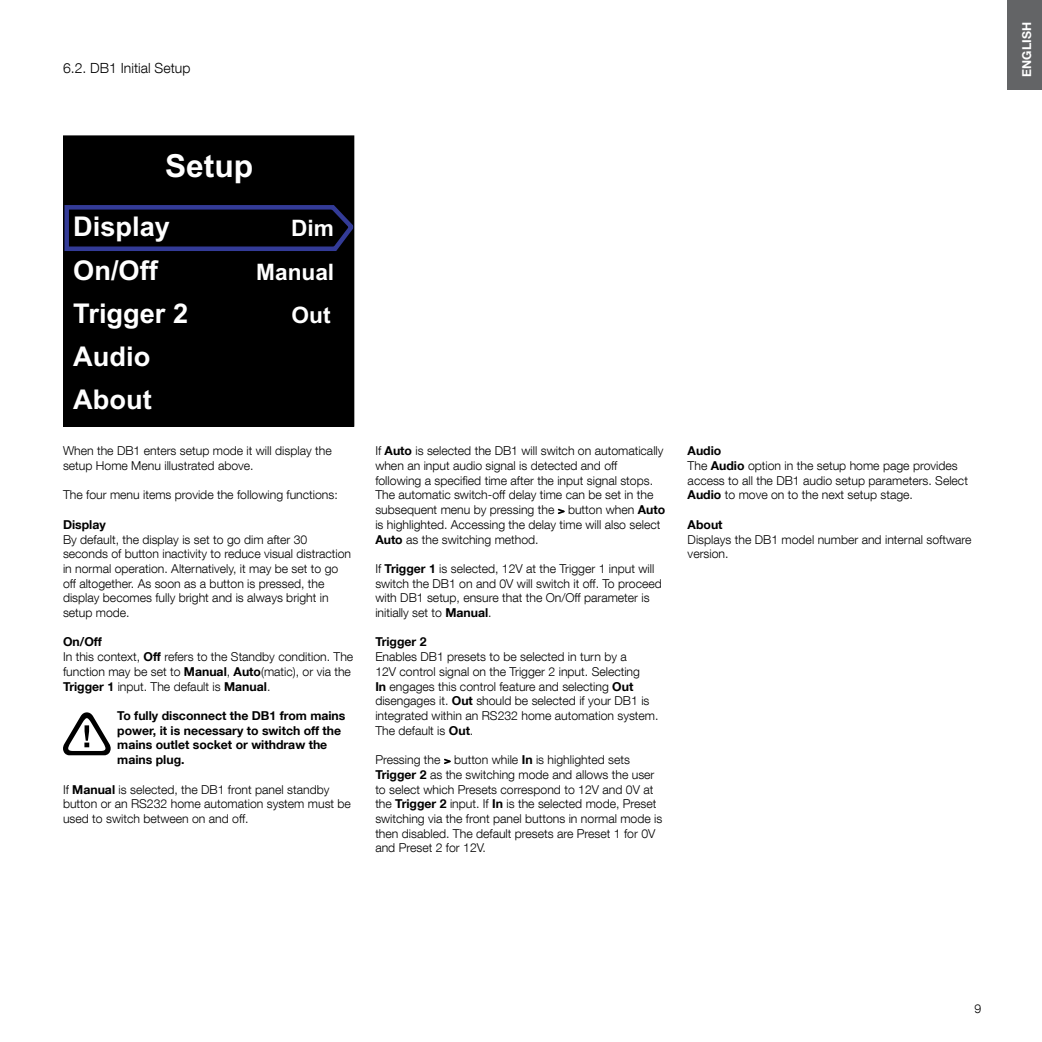
<style>
.page{position:relative;width:1042px;height:1042px;background:#fff}
.page>*{position:absolute;margin:0;border:0;box-sizing:border-box;transform-origin:0 0}
.t1{font:700 31.68px "Arial";color:#fff}
.t2{font:700 27.12px/43.1px "Arial";color:#fff}
.t3{font:700 22.75px "Arial";color:#fff}
.t4{font:300 14px "Helvetica Neue LT Com";color:#000}
.t5{font:300 12.25px/14.7px "Helvetica Neue LT Com";color:#000}
.t6{font:700 12.25px/14.7px "Helvetica Neue LT Com";color:#000}
.t7{font:700 12.25px "Helvetica Neue LT Com";color:#fff}
.s1{font-weight:700}
</style>
<div class="page">
<div style="left:1007px;top:0;width:35px;height:89px;background:#636466"></div>
<svg style="left:557px;top:508px;width:8px;height:6px"></svg>
<svg style="left:444px;top:758px;width:7px;height:6px"></svg>
<svg style="left:63px;top:712px;width:48px;height:43px"></svg>
<div style="left:64px;top:136px;width:290px;height:290px;background:#000"></div>
<svg style="left:65px;top:205px;width:287px;height:46px"></svg>
<div style="left:63px;top:135px;width:291px;height:292px;border:1px solid #000"></div>
<p class="t4" style="left:63px;top:59px;width:129px">6.2. DB1 Initial Setup</p>
<h1 class="t1" style="left:165px;top:145px;width:90px">Setup</h1>
<h2 class="t2" style="left:73px;top:206px;width:98px">Display</h2>
<h3 class="t3" style="left:291px;top:213px;width:44px">Dim</h3>
<h2 class="t2" style="left:73px;top:249px;width:86px">On/Off</h2>
<h3 class="t3" style="left:256px;top:256px;width:80px">Manual</h3>
<h2 class="t2" style="left:73px;top:292px;width:116px">Trigger 2</h2>
<h3 class="t3" style="left:291px;top:300px;width:41px">Out</h3>
<h2 class="t2" style="left:73px;top:335px;width:80px">Audio<br>About</h2>
<p class="t5" style="left:63px;top:443px;width:270px">When the DB1 enters setup mode it will display the setup Home Menu illustrated above.</p>
<p class="t5" style="left:63px;top:487px;width:276px">The four menu items provide the following functions:</p>
<p class="t6" style="left:63px;top:517px;width:44px">Display</p>
<p class="t5" style="left:63px;top:531px;width:290px">By default, the display is set to go dim after 30 seconds of button inactivity to reduce visual distraction in normal operation. Alternatively, it may be set to go off altogether. As soon as a button is pressed, the display becomes fully bright and is always bright in setup mode.</p>
<p class="t5" style="left:63px;top:634px;width:292px"><span class="s1">On/Off<br></span>In this context, <span class="s1">Off</span> refers to the Standby condition. The function may be set to <span class="s1">Manual</span>, <span class="s1">Auto</span>(matic), or via the <span class="s1">Trigger 1</span> input. The default is <span class="s1">Manual</span>.</p>
<p class="t6" style="left:117px;top:708px;width:230px">To fully disconnect the DB1 from mains power, it is necessary to switch off the mains outlet socket or withdraw the mains plug.</p>
<p class="t5" style="left:63px;top:781px;width:289px">If <span class="s1">Manual</span> is selected, the DB1 front panel standby button or an RS232 home automation system must be used to switch between on and off.</p>
<p class="t5" style="left:375px;top:443px;width:291px">If <span class="s1">Auto</span> is selected the DB1 will switch on automatically when an input audio signal is detected and off following a specified time after the input signal stops.<br>The automatic switch-off delay time can be set in the subsequent menu by pressing the button when <span class="s1">Auto </span>is highlighted. Accessing the delay time will also select <span class="s1">Auto</span> as the switching method.</p>
<p class="t5" style="left:375px;top:561px;width:288px">If <span class="s1">Trigger 1</span> is selected, 12V at the Trigger 1 input will switch the DB1 on and 0V will switch it off. To proceed with DB1 setup, ensure that the On/Off parameter is initially set to <span class="s1">Manual</span>.</p>
<p class="t6" style="left:375px;top:634px;width:53px">Trigger 2</p>
<p class="t5" style="left:375px;top:649px;width:285px">Enables DB1 presets to be selected in turn by a<br>12V control signal on the Trigger 2 input. Selecting<br><span class="s1">In</span> engages this control feature and selecting <span class="s1">Out </span>disengages it. <span class="s1">Out</span> should be selected if your DB1 is integrated within an RS232 home automation system.<br>The default is <span class="s1">Out</span>.</p>
<p class="t5" style="left:375px;top:752px;width:289px">Pressing the button while <span class="s1">In</span> is highlighted sets <span class="s1">Trigger 2</span> as the switching mode and allows the user to select which Presets correspond to 12V and 0V at the <span class="s1">Trigger 2</span> input. If <span class="s1">In</span> is the selected mode, Preset switching via the front panel buttons in normal mode is then disabled. The default presets are Preset 1 for 0V and Preset 2 for 12V.</p>
<p class="t5" style="left:687px;top:443px;width:282px"><span class="s1">Audio<br></span>The <span class="s1">Audio</span> option in the setup home page provides access to all the DB1 audio setup parameters. Select <span class="s1">Audio</span> to move on to the next setup stage.</p>
<p class="t6" style="left:687px;top:517px;width:36px">About</p>
<p class="t5" style="left:687px;top:531px;width:285px">Displays the DB1 model number and internal software version.</p>
<p class="t7" style="left:1019px;top:77px;width:56px;rotate:-90deg">ENGLISH</p>
<p class="t5" style="left:974px;top:1001px;width:8px">9</p>
</div>
